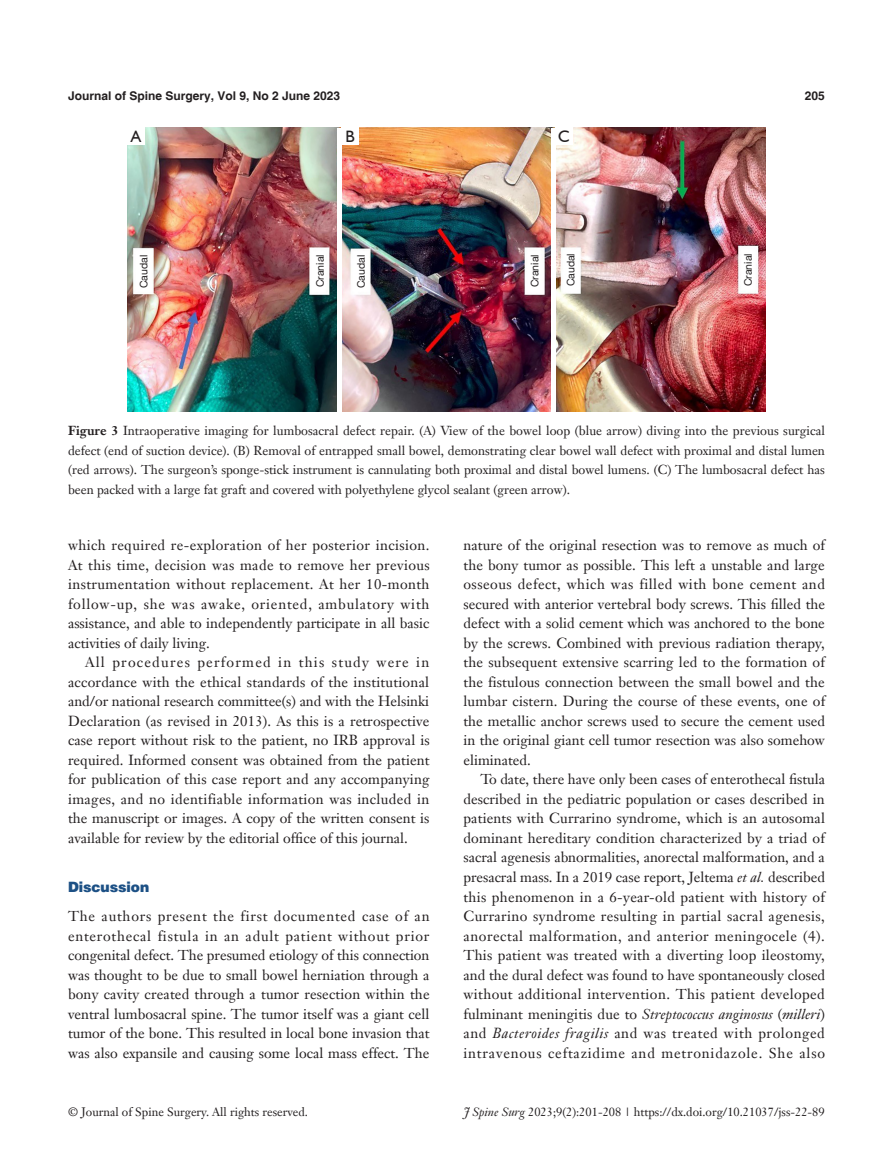
<style>
.page{position:relative;width:893px;height:1170px;background:#fff}
.page>*{position:absolute;margin:0;border:0;box-sizing:border-box;transform-origin:0 0}
.t1{font:16.5px "Humanist 521 BT";color:#231f20}
.t2{font:14.25px/19.5px "Janson Text LT";color:#231f20;text-align:justify}
._1ji-6_5{font:900 14.25px "Helvetica";color:#1c5085}
.t3{font:12.75px/19.5px "Janson Text LT";color:#231f20;text-align:justify}
.t4{font:12px "Janson Text LT";color:#231f20}
.t5{font:700 12px "Helvetica";color:#231f20}
.t6{font:10.5px "Helvetica Neue LT Pro";color:#231f20}
.s1{font-weight:700}
.s2{font-style:italic}
</style>
<div class="page">
<img style="left:127px;top:128px;width:638px;height:283px">
<div style="left:337px;top:128px;width:5px;height:283px;background:#fff"></div>
<hr style="left:551px;top:128px;width:4px;height:283px;background:#fff">
<div style="left:127px;top:128px;width:18px;height:17px;background:#fff"></div>
<div style="left:342px;top:128px;width:17px;height:17px;background:#fff"></div>
<div style="left:555px;top:128px;width:17px;height:17px;background:#fff"></div>
<p class="t5" style="left:68px;top:88px;width:274px">Journal of Spine Surgery, Vol 9, No 2 June 2023</p>
<p class="t5" style="left:805px;top:88px;width:22px">205</p>
<p class="t1" style="left:131px;top:126px;width:12px">A</p>
<p class="t1" style="left:345px;top:126px;width:11px">B</p>
<p class="t1" style="left:558px;top:126px;width:13px">C</p>
<p class="t6" style="left:137px;top:288px;width:35px;rotate:-90deg">Caudal</p>
<p class="t6" style="left:314px;top:287px;width:34px;rotate:-90deg">Cranial</p>
<p class="t6" style="left:355px;top:288px;width:35px;rotate:-90deg">Caudal</p>
<p class="t6" style="left:528px;top:287px;width:34px;rotate:-90deg">Cranial</p>
<p class="t6" style="left:564px;top:286px;width:35px;rotate:-90deg">Caudal</p>
<p class="t6" style="left:742px;top:286px;width:34px;rotate:-90deg">Cranial</p>
<p class="t3" style="left:68px;top:421px;width:758px"><span class="s1">Figure 3</span> Intraoperative imaging for lumbosacral defect repair. (A) View of the bowel loop (blue arrow) diving into the previous surgical defect (end of suction device). (B) Removal of entrapped small bowel, demonstrating clear bowel wall defect with proximal and distal lumen (red arrows). The surgeon’s sponge-stick instrument is cannulating both proximal and distal bowel lumens. (C) The lumbosacral defect has been packed with a large fat graft and covered with polyethylene glycol sealant (green arrow).</p>
<p class="t2" style="left:68px;top:535px;width:363px">which required re-exploration of her posterior incision.<br>At this time, decision was made to remove her previous instrumentation without replacement. At her 10-month follow-up, she was awake, oriented, ambulatory with assistance, and able to independently participate in all basic activities of daily living.</p>
<p class="t2" style="left:68px;top:652px;width:363px;text-indent:17px">All procedures performed in this study were in accordance with the ethical standards of the institutional and/or national research committee(s) and with the Helsinki Declaration (as revised in 2013). As this is a retrospective case report without risk to the patient, no IRB approval is required. Informed consent was obtained from the patient for publication of this case report and any accompanying images, and no identifiable information was included in the manuscript or images. A copy of the written consent is available for review by the editorial office of this journal.</p>
<p class="_1ji-6_5" style="left:68px;top:877px;width:83px">Discussion</p>
<p class="t2" style="left:68px;top:906px;width:363px">The authors present the first documented case of an enterothecal fistula in an adult patient without prior congenital defect. The presumed etiology of this connection was thought to be due to small bowel herniation through a bony cavity created through a tumor resection within the ventral lumbosacral spine. The tumor itself was a giant cell tumor of the bone. This resulted in local bone invasion that was also expansile and causing some local mass effect. The</p>
<p class="t2" style="left:463px;top:535px;width:363px">nature of the original resection was to remove as much of the bony tumor as possible. This left a unstable and large osseous defect, which was filled with bone cement and secured with anterior vertebral body screws. This filled the defect with a solid cement which was anchored to the bone by the screws. Combined with previous radiation therapy, the subsequent extensive scarring led to the formation of the fistulous connection between the small bowel and the lumbar cistern. During the course of these events, one of the metallic anchor screws used to secure the cement used in the original giant cell tumor resection was also somehow eliminated.</p>
<p class="t2" style="left:463px;top:769px;width:363px;text-indent:17px">To date, there have only been cases of enterothecal fistula described in the pediatric population or cases described in patients with Currarino syndrome, which is an autosomal dominant hereditary condition characterized by a triad of sacral agenesis abnormalities, anorectal malformation, and a presacral mass. In a 2019 case report, Jeltema <span class="s2">et al.</span> described this phenomenon in a 6-year-old patient with history of Currarino syndrome resulting in partial sacral agenesis, anorectal malformation, and anterior meningocele (4).<br>This patient was treated with a diverting loop ileostomy, and the dural defect was found to have spontaneously closed without additional intervention. This patient developed fulminant meningitis due to <span class="s2">Streptococcus anginosus</span> (<span class="s2">milleri</span>) and <span class="s2">Bacteroides fragilis</span> and was treated with prolonged intravenous ceftazidime and metronidazole. She also</p>
<p class="t4" style="left:68px;top:1104px;width:241px">© Journal of Spine Surgery. All rights reserved.</p>
<p class="t4" style="left:464px;top:1104px;width:362px"><span class="s2">J Spine Surg</span> 2023;9(2):201-208 | https://dx.doi.org/10.21037/jss-22-89</p>
</div>
